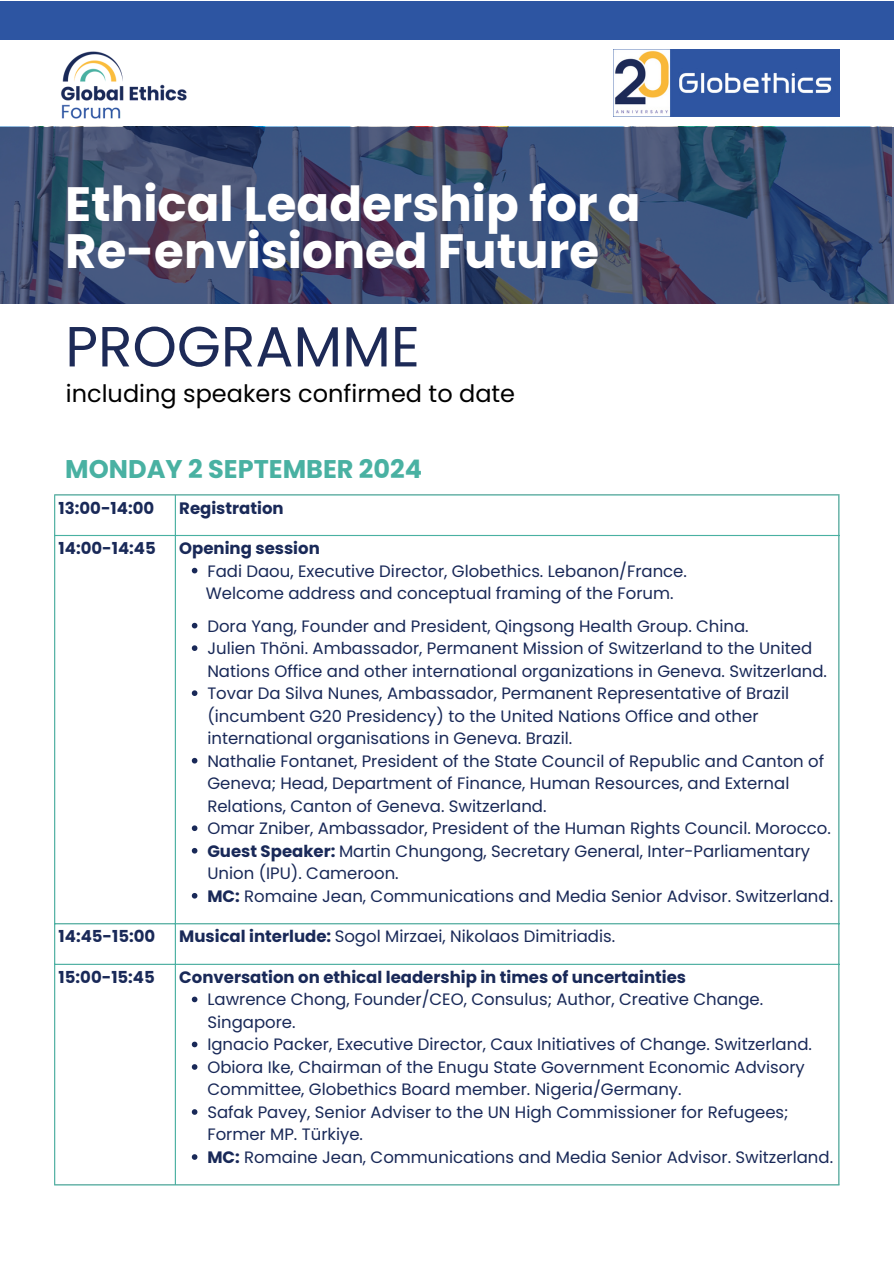
<style>
.page{position:relative;width:894px;height:1264px;background:#fff}
.page>*{position:absolute;margin:0;border:0;box-sizing:border-box;transform-origin:0 0}
.t1{font:56.55px "Poppins";color:#1d2a57}
.t2{font:700 48.15px/47.5px "Poppins";color:#fff}
.t3{font:700 25.5px "Poppins";color:#49b1a2}
.t4{font:24px "Poppins";color:#000}
.t5{font:16.5px/22.5px "Poppins";color:#192958}
.t6{font:700 16.5px "Poppins";color:#192958}
.s1{font-weight:700}
</style>
<div class="page">
<svg style="left:0;top:127px;width:893px;height:176px;background:#3e4e72"></svg>
<img style="left:40px;top:51px;width:167px;height:89px">
<img style="left:613px;top:49px;width:226px;height:68px">
<div style="left:0;top:1px;width:893px;height:39px;background:#2d55a2"></div>
<svg style="left:192px;top:568px;width:5px;height:5px"></svg>
<svg style="left:192px;top:623px;width:5px;height:5px"></svg>
<svg style="left:192px;top:645px;width:5px;height:6px"></svg>
<svg style="left:192px;top:690px;width:5px;height:6px"></svg>
<svg style="left:192px;top:758px;width:5px;height:5px"></svg>
<svg style="left:192px;top:825px;width:5px;height:6px"></svg>
<svg style="left:192px;top:848px;width:5px;height:5px"></svg>
<svg style="left:192px;top:893px;width:5px;height:5px"></svg>
<svg style="left:192px;top:996px;width:5px;height:6px"></svg>
<svg style="left:192px;top:1041px;width:5px;height:6px"></svg>
<svg style="left:192px;top:1064px;width:5px;height:5px"></svg>
<svg style="left:192px;top:1109px;width:5px;height:5px"></svg>
<svg style="left:192px;top:1154px;width:5px;height:5px"></svg>
<hr style="left:54px;top:495px;width:1px;height:689px;background:#49b1a2">
<hr style="left:175px;top:495px;width:1px;height:689px;background:#49b1a2">
<hr style="left:838px;top:495px;width:1px;height:689px;background:#49b1a2">
<hr style="left:54px;top:494px;width:785px;height:1px;background:#49b1a2">
<hr style="left:54px;top:535px;width:785px;height:1px;background:#49b1a2">
<hr style="left:54px;top:923px;width:785px;height:1px;background:#49b1a2">
<hr style="left:54px;top:963px;width:785px;height:1px;background:#49b1a2">
<hr style="left:54px;top:1184px;width:785px;height:1px;background:#49b1a2">
<p class="t2" style="left:65px;top:180px;width:576px">Ethical Leadership for a<br>Re-envisioned Future</p>
<p class="t1" style="left:65px;top:307px;width:356px">PROGRAMME</p>
<p class="t4" style="left:66px;top:377px;width:450px">including speakers confirmed to date</p>
<p class="t3" style="left:65px;top:451px;width:358px">MONDAY 2 SEPTEMBER 2024</p>
<h1 class="t6" style="left:59px;top:496px;width:97px">13:00-14:00</h1>
<p class="t6" style="left:179px;top:496px;width:106px">Registration</p>
<h3 class="t6" style="left:59px;top:536px;width:99px">14:00-14:45</h3>
<p class="t6" style="left:179px;top:536px;width:142px">Opening session</p>
<p class="t5" style="left:207px;top:559px;width:481px">Fadi Daou, Executive Director, Globethics. Lebanon/France.</p>
<p class="t5" style="left:206px;top:582px;width:469px">Welcome address and conceptual framing of the Forum.</p>
<p class="t5" style="left:207px;top:614px;width:542px">Dora Yang, Founder and President, Qingsong Health Group. China.</p>
<p class="t5" style="left:207px;top:637px;width:621px">Julien Thöni. Ambassador, Permanent Mission of Switzerland to the United<br>Nations Office and other international organizations in Geneva. Switzerland.</p>
<p class="t5" style="left:207px;top:682px;width:583px">Tovar Da Silva Nunes, Ambassador, Permanent Representative of Brazil (incumbent G20 Presidency) to the United Nations Office and other international organisations in Geneva. Brazil.</p>
<p class="t5" style="left:207px;top:749px;width:618px">Nathalie Fontanet, President of the State Council of Republic and Canton of<br>Geneva; Head, Department of Finance, Human Resources, and External<br>Relations, Canton of Geneva. Switzerland.</p>
<p class="t5" style="left:207px;top:817px;width:624px">Omar Zniber, Ambassador, President of the Human Rights Council. Morocco.</p>
<p class="t5" style="left:207px;top:839px;width:604px"><span class="s1">Guest Speaker:</span> Martin Chungong, Secretary General, Inter-Parliamentary<br>Union (IPU). Cameroon.</p>
<p class="t5" style="left:207px;top:884px;width:627px"><span class="s1">MC:</span> Romaine Jean, Communications and Media Senior Advisor. Switzerland.</p>
<p class="t6" style="left:59px;top:925px;width:98px">14:45-15:00</p>
<p class="t5" style="left:179px;top:925px;width:437px"><span class="s1">Musical interlude:</span> Sogol Mirzaei, Nikolaos Dimitriadis.</p>
<p class="t6" style="left:59px;top:965px;width:98px">15:00-15:45</p>
<p class="t6" style="left:179px;top:965px;width:508px">Conversation on ethical leadership in times of uncertainties</p>
<p class="t5" style="left:207px;top:988px;width:557px">Lawrence Chong, Founder/CEO, Consulus; Author, Creative Change.<br>Singapore.</p>
<p class="t5" style="left:207px;top:1033px;width:606px">Ignacio Packer, Executive Director, Caux Initiatives of Change. Switzerland.</p>
<p class="t5" style="left:207px;top:1055px;width:598px">Obiora Ike, Chairman of the Enugu State Government Economic Advisory<br>Committee, Globethics Board member. Nigeria/Germany.</p>
<p class="t5" style="left:207px;top:1100px;width:582px">Safak Pavey, Senior Adviser to the UN High Commissioner for Refugees;<br>Former MP. Türkiye.</p>
<p class="t5" style="left:207px;top:1145px;width:627px"><span class="s1">MC:</span> Romaine Jean, Communications and Media Senior Advisor. Switzerland.</p>
</div>
